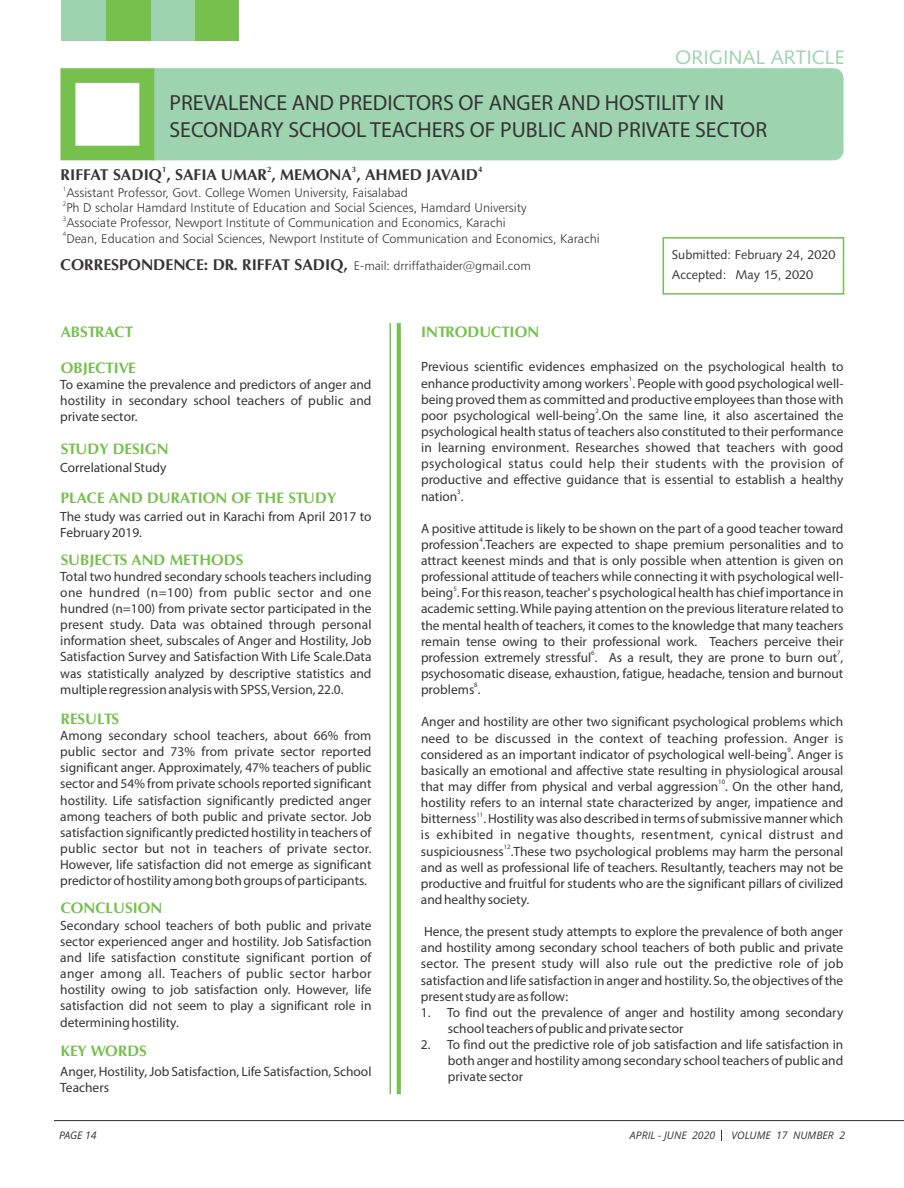
<style>
.page{position:relative;width:904px;height:1188px;background:#fff}
.page>*{position:absolute;margin:0;border:0;box-sizing:border-box;transform-origin:0 0}
.t1{font:21.9px/26.8px "Myriad Pro";color:#373435}
.t2{font:19.5px "Syntax LT Std";color:#9dd3af}
.t3{font:700 15.75px "Optima";color:#373435}
.t4{font:700 15.3px "Optima";color:#76c04e}
.t5{font:13.35px/16.2px "Myriad Pro";color:#373435;text-align:justify}
.t6{font:12.75px/20.4px "Syntax LT Std";color:#373435}
.t7{font:12.6px/15.1px "Humanist 777 BT Light B";color:#373435}
.t8{font:12.45px "Humanist 777 BT Light B";color:#373435}
.t9{font:italic 10.5px "Open Sans";color:#373435}
.t10{font:700 7.8px "Optima";color:#373435}
.t11{font:6.75px "Myriad Pro";color:#373435}
.t12{font:6.3px "Humanist 777 BT Light B";color:#373435}
.s1{font-family:"Optima";font-weight:700;font-size:15.75px}
.s2{font-style:italic}
</style>
<div class="page">
<div style="left:154px;top:68px;width:689px;height:92px;background:#9dd3af"></div>
<svg style="left:60px;top:68px;width:94px;height:92px"></svg>
<div style="left:662px;top:237px;width:182px;height:58px;border:2px solid #76c04e"></div>
<svg style="left:397px;top:323px;width:4px;height:771px;fill:#76c04e"></svg>
<hr style="left:389px;top:323px;width:2px;height:771px;background:#76c04e">
<hr style="left:54px;top:1120px;width:850px;height:1px;background:#373435">
<div style="left:194px;top:0;width:44px;height:40px;background:#76c04e"></div>
<div style="left:150px;top:0;width:44px;height:40px;background:#9dd3af"></div>
<div style="left:106px;top:0;width:44px;height:40px;background:#76c04e"></div>
<div style="left:62px;top:0;width:44px;height:40px;background:#9dd3af"></div>
<h2 class="t2" style="left:675px;top:50px;width:171px">ORIGINAL ARTICLE</h2>
<h1 class="t1" style="left:170px;top:91px;width:599px">PREVALENCE AND PREDICTORS OF ANGER AND HOSTILITY IN<br>SECONDARY SCHOOL TEACHERS OF PUBLIC AND PRIVATE SECTOR</h1>
<p class="t10" style="left:162px;top:166px;width:6px">1</p>
<p class="t10" style="left:267px;top:166px;width:6px">2</p>
<p class="t10" style="left:352px;top:166px;width:6px">3</p>
<p class="t10" style="left:478px;top:166px;width:6px">4</p>
<p class="t3" style="left:61px;top:168px;width:419px">RIFFAT SADIQ , SAFIA UMAR , MEMONA , AHMED JAVAID</p>
<p class="t12" style="left:63px;top:186px;width:5px">1</p>
<p class="t7" style="left:66px;top:186px;width:343px">Assistant Professor, Govt. College Women University, Faisalabad</p>
<p class="t12" style="left:63px;top:201px;width:5px">2</p>
<p class="t7" style="left:66px;top:201px;width:462px">Ph D scholar Hamdard Institute of Education and Social Sciences, Hamdard University</p>
<p class="t12" style="left:63px;top:216px;width:5px">3</p>
<p class="t7" style="left:66px;top:217px;width:535px">Associate Professor, Newport Institute of Communication and Economics, Karachi<br>Dean, Education and Social Sciences, Newport Institute of Communication and Economics, Karachi</p>
<p class="t12" style="left:63px;top:232px;width:5px">4</p>
<p class="t8" style="left:61px;top:260px;width:472px"><span class="s1">CORRESPONDENCE: DR. RIFFAT SADIQ,</span> E-mail: drriffathaider@gmail.com</p>
<p class="t6" style="left:672px;top:246px;width:165px">Submitted: February 24, 2020<br>Accepted: May 15, 2020</p>
<p class="t4" style="left:61px;top:326px;width:74px">ABSTRACT</p>
<p class="t4" style="left:61px;top:361px;width:77px">OBJECTIVE</p>
<p class="t5" style="left:60px;top:377px;width:313px">To examine the prevalence and predictors of anger and hostility in secondary school teachers of public and private sector.</p>
<p class="t5" style="left:60px;top:460px;width:108px">Correlational Study</p>
<p class="t5" style="left:60px;top:509px;width:313px">The study was carried out in Karachi from April 2017 to<br>February 2019.</p>
<p class="t5" style="left:60px;top:569px;width:313px">Total two hundred secondary schools teachers including one hundred (n=100) from public sector and one hundred (n=100) from private sector participated in the present study. Data was obtained through personal information sheet, subscales of Anger and Hostility, Job Satisfaction Survey and Satisfaction With Life Scale.Data was statistically analyzed by descriptive statistics and multiple regression analysis with SPSS, Version, 22.0.</p>
<p class="t5" style="left:60px;top:729px;width:313px">Among secondary school teachers, about 66% from public sector and 73% from private sector reported significant anger. Approximately, 47% teachers of public sector and 54% from private schools reported significant hostility. Life satisfaction significantly predicted anger among teachers of both public and private sector. Job satisfaction significantly predicted hostility in teachers of public sector but not in teachers of private sector.<br>However, life satisfaction did not emerge as significant predictor of hostility among both groups of participants.</p>
<p class="t5" style="left:60px;top:918px;width:313px">Secondary school teachers of both public and private sector experienced anger and hostility. Job Satisfaction and life satisfaction constitute significant portion of anger among all. Teachers of public sector harbor hostility owing to job satisfaction only. However, life satisfaction did not seem to play a significant role in determining hostility.</p>
<p class="t5" style="left:60px;top:1064px;width:313px">Anger, Hostility, Job Satisfaction, Life Satisfaction, School<br>Teachers</p>
<p class="t4" style="left:61px;top:443px;width:109px">STUDY DESIGN</p>
<p class="t4" style="left:61px;top:492px;width:277px">PLACE AND DURATION OF THE STUDY</p>
<p class="t4" style="left:61px;top:554px;width:184px">SUBJECTS AND METHODS</p>
<p class="t4" style="left:61px;top:712px;width:60px">RESULTS</p>
<p class="t4" style="left:61px;top:902px;width:103px">CONCLUSION</p>
<p class="t4" style="left:61px;top:1045px;width:88px">KEY WORDS</p>
<p class="t4" style="left:421px;top:326px;width:120px">INTRODUCTION</p>
<p class="t5" style="left:421px;top:360px;width:424px">Previous scientific evidences emphasized on the psychological health to</p>
<p class="t11" style="left:629px;top:376px;width:5px">1</p>
<p class="t5" style="left:421px;top:376px;width:424px">enhance productivity among workers . People with good psychological well&shy;being proved them as committed and productive employees than those with</p>
<p class="t11" style="left:595px;top:408px;width:5px">2</p>
<p class="t5" style="left:421px;top:408px;width:424px">poor psychological well-being <span class="s2">.</span>On the same line, it also ascertained the psychological health status of teachers also constituted to their performance in learning environment. Researches showed that teachers with good psychological status could help their students with the provision of productive and effective guidance that is essential to establish a healthy</p>
<p class="t11" style="left:457px;top:489px;width:5px">3</p>
<p class="t5" style="left:421px;top:489px;width:44px">nation .</p>
<p class="t5" style="left:421px;top:521px;width:424px">A positive attitude is likely to be shown on the part of a good teacher toward</p>
<p class="t11" style="left:479px;top:537px;width:5px">4</p>
<p class="t5" style="left:421px;top:537px;width:424px">profession .Teachers are expected to shape premium personalities and to attract keenest minds and that is only possible when attention is given on professional attitude of teachers while connecting it with psychological well-</p>
<p class="t11" style="left:453px;top:586px;width:5px">5</p>
<p class="t5" style="left:421px;top:586px;width:424px">being . For this reason, teacher' s psychological health has chief importance in academic setting. While paying attention on the previous literature related to the mental health of teachers, it comes to the knowledge that many teachers remain tense owing to their professional work. Teachers perceive their</p>
<p class="t11" style="left:591px;top:650px;width:5px">6</p>
<p class="t11" style="left:837px;top:650px;width:5px">7</p>
<p class="t5" style="left:421px;top:650px;width:424px">profession extremely stressful . As a result, they are prone to burn out , psychosomatic disease, exhaustion, fatigue, headache, tension and burnout</p>
<p class="t11" style="left:474px;top:682px;width:5px">8</p>
<p class="t5" style="left:421px;top:683px;width:61px">problems .</p>
<p class="t5" style="left:421px;top:715px;width:424px">Anger and hostility are other two significant psychological problems which need to be discussed in the context of teaching profession. Anger is</p>
<p class="t11" style="left:787px;top:747px;width:5px">9</p>
<p class="t5" style="left:421px;top:747px;width:424px">considered as an important indicator of psychological well-being . Anger is basically an emotional and affective state resulting in physiological arousal</p>
<p class="t11" style="left:718px;top:779px;width:8px">10</p>
<p class="t5" style="left:421px;top:780px;width:424px">that may differ from physical and verbal aggression . On the other hand, hostility refers to an internal state characterized by anger, impatience and</p>
<p class="t11" style="left:477px;top:811px;width:8px">11</p>
<p class="t5" style="left:421px;top:812px;width:424px">bitterness . Hostility was also described in terms of submissive manner which is exhibited in negative thoughts, resentment, cynical distrust and</p>
<p class="t11" style="left:504px;top:844px;width:8px">12</p>
<p class="t5" style="left:421px;top:844px;width:424px">suspiciousness .These two psychological problems may harm the personal and as well as professional life of teachers. Resultantly, teachers may not be productive and fruitful for students who are the significant pillars of civilized and healthy society.</p>
<p class="t5" style="left:421px;top:925px;width:424px">Hence, the present study attempts to explore the prevalence of both anger and hostility among secondary school teachers of both public and private sector. The present study will also rule out the predictive role of job satisfaction and life satisfaction in anger and hostility. So, the objectives of the present study are as follow:</p>
<p class="t5" style="left:448px;top:1005px;width:397px;text-indent:-27px">1. To find out the prevalence of anger and hostility among secondary school teachers of public and private sector</p>
<p class="t5" style="left:448px;top:1038px;width:397px;text-indent:-27px">2. To find out the predictive role of job satisfaction and life satisfaction in both anger and hostility among secondary school teachers of public and private sector</p>
<p class="t9" style="left:59px;top:1131px;width:39px">PAGE 14</p>
<p class="t9" style="left:630px;top:1131px;width:87px">APRIL - JUNE 2020</p>
<p class="t9" style="left:732px;top:1131px;width:115px">VOLUME 17 NUMBER 2</p>
</div>
